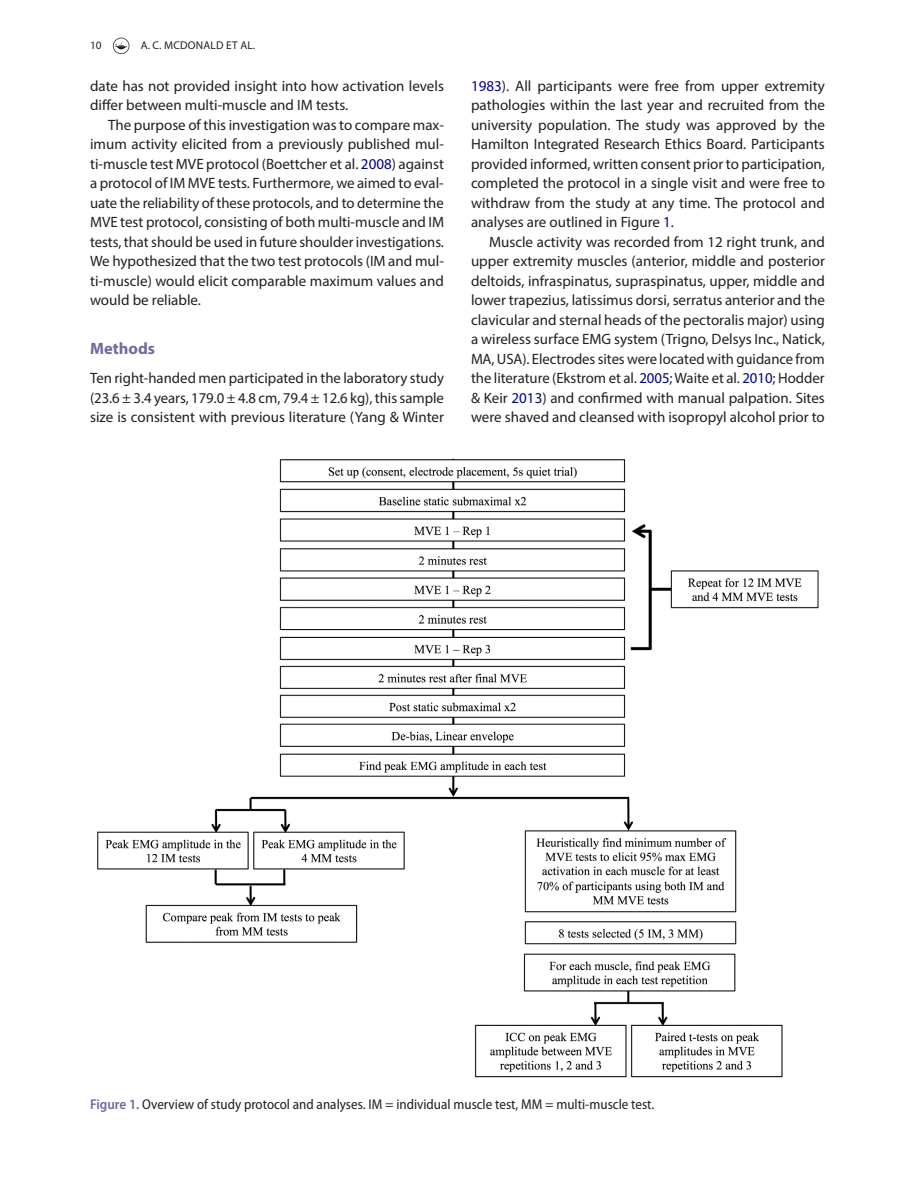
<style>
.page{position:relative;width:915px;height:1191px;background:#fff}
.page>*{position:absolute;margin:0;border:0;box-sizing:border-box;transform-origin:0 0}
.t1{font:700 16.5px "Myriad Pro";color:#7368a0}
.t2{font:15px/19.5px "Myriad Pro";color:#231f20;text-align:justify}
.t3{font:semi-condensed 14.25px "Myriad Pro";color:#231f20}
.t4{font:11.25px "Myriad Pro";letter-spacing:.02em;color:#231f20}
.s1{color:#000080}
.s2{font-weight:600;color:#7368a0}
</style>
<div class="page">
<svg style="left:113px;top:38px;width:16px;height:16px"></svg>
<img style="left:97px;top:458px;width:721px;height:620px">
<p class="t4" style="left:90px;top:39px;width:13px">10</p>
<p class="t4" style="left:141px;top:39px;width:116px">A. C. MCDONALD ET AL.</p>
<p class="t2" style="left:90px;top:76px;width:355px">date has not provided insight into how activation levels differ between multi-muscle and IM tests.</p>
<p class="t2" style="left:90px;top:115px;width:355px;text-indent:18px">The purpose of this investigation was to compare max&shy;imum activity elicited from a previously published mul&shy;ti-muscle test MVE protocol (Boettcher et al. <span class="s1">2008</span>) against a protocol of IM MVE tests. Furthermore, we aimed to eval&shy;uate the reliability of these protocols, and to determine the MVE test protocol, consisting of both multi-muscle and IM tests, that should be used in future shoulder investigations.<br>We hypothesized that the two test protocols (IM and mul&shy;ti-muscle) would elicit comparable maximum values and would be reliable.</p>
<p class="t1" style="left:90px;top:337px;width:67px">Methods</p>
<p class="t2" style="left:90px;top:368px;width:355px">Ten right-handed men participated in the laboratory study (23.6 ± 3.4 years, 179.0 ± 4.8 cm, 79.4 ± 12.6 kg), this sample size is consistent with previous literature (Yang &amp; Winter</p>
<p class="t2" style="left:471px;top:76px;width:355px"><span class="s1">1983</span>). All participants were free from upper extremity pathologies within the last year and recruited from the university population. The study was approved by the Hamilton Integrated Research Ethics Board. Participants provided informed, written consent prior to participation, completed the protocol in a single visit and were free to withdraw from the study at any time. The protocol and analyses are outlined in Figure <span class="s1">1</span>.</p>
<p class="t2" style="left:471px;top:232px;width:355px;text-indent:18px">Muscle activity was recorded from 12 right trunk, and upper extremity muscles (anterior, middle and posterior deltoids, infraspinatus, supraspinatus, upper, middle and lower trapezius, latissimus dorsi, serratus anterior and the clavicular and sternal heads of the pectoralis major) using a wireless surface EMG system (Trigno, Delsys Inc., Natick, MA, USA). Electrodes sites were located with guidance from the literature (Ekstrom et al. <span class="s1">2005</span>; Waite et al. <span class="s1">2010</span>; Hodder &amp; Keir <span class="s1">2013</span>) and confirmed with manual palpation. Sites were shaved and cleansed with isopropyl alcohol prior to</p>
<p class="t3" style="left:90px;top:1096px;width:565px"><span class="s2">Figure 1.</span> Overview of study protocol and analyses. IM = individual muscle test, MM = multi-muscle test.</p>
</div>
